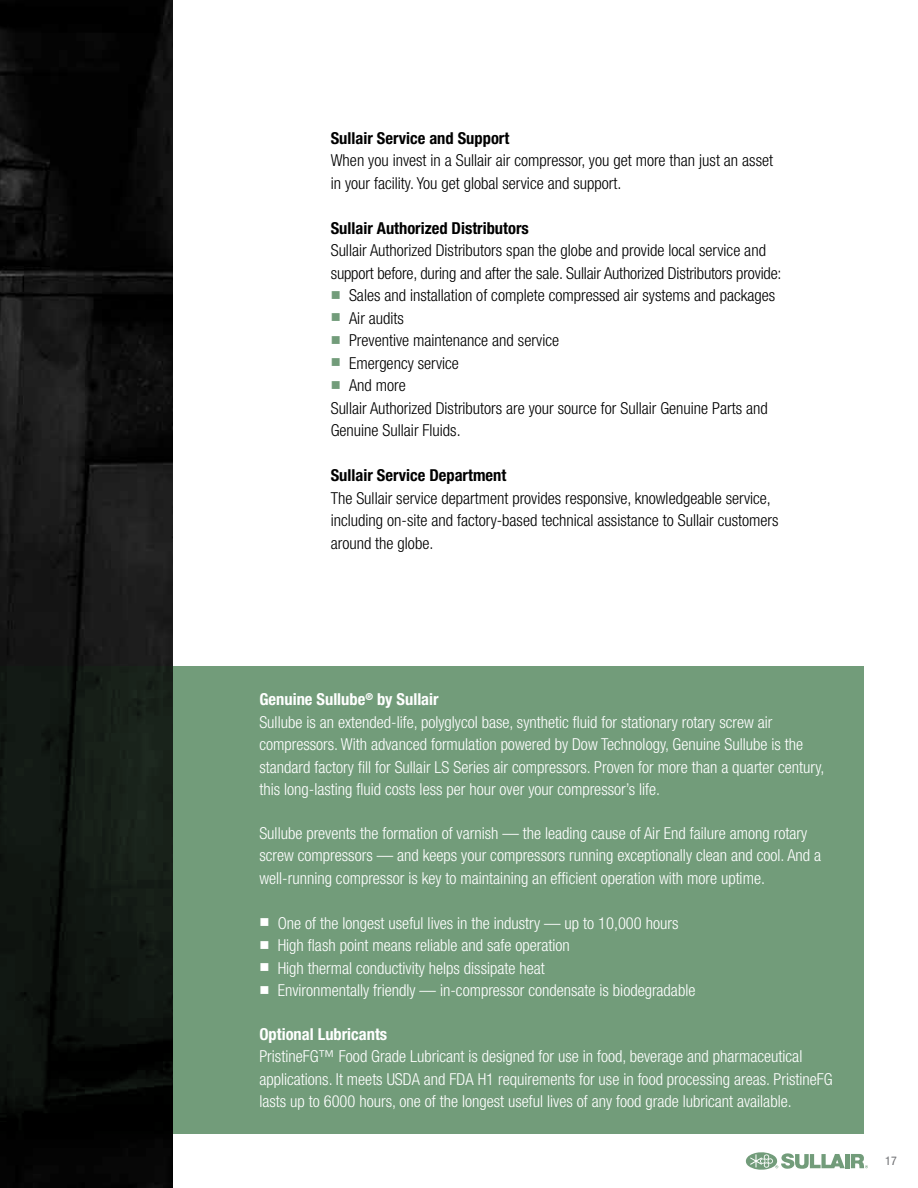
<style>
.page{position:relative;width:918px;height:1188px;background:#fff}
.page>*{position:absolute;margin:0;border:0;box-sizing:border-box;transform-origin:0 0}
.t1{font:300 condensed 16.5px/22.5px "Helvetica Neue LT Std";color:#fff}
.t2{font:300 condensed 16.5px/22.5px "Helvetica Neue LT Std";color:#000}
.t3{font:700 condensed 16.5px "Helvetica Neue LT Std";color:#000}
.t4{font:700 condensed 16.5px "Helvetica Neue LT Std";color:#fff}
.t5{font:condensed 12px "Helvetica Neue LT Std";color:#6d6e71}
.s1{color:#729c7a}
.s2{font-weight:700}
</style>
<div class="page">
<img style="left:0;top:0;width:173px;height:1188px">
<svg style="left:0;top:667px;width:864px;height:467px;background:#5d8064"></svg>
<svg style="left:851px;top:1154px;width:17px;height:14px"></svg>
<svg style="left:746px;top:1152px;width:99px;height:18px"></svg>
<div style="left:845px;top:1154px;width:5px;height:14px;background:#729c7a"></div>
<p class="t3" style="left:331px;top:128px;width:180px">Sullair Service and Support</p>
<p class="t2" style="left:331px;top:149px;width:444px">When you invest in a Sullair air compressor, you get more than just an asset in your facility. You get global service and support.</p>
<p class="t3" style="left:331px;top:218px;width:200px">Sullair Authorized Distributors</p>
<p class="t2" style="left:331px;top:239px;width:452px">Sullair Authorized Distributors span the globe and provide local service and support before, during and after the sale. Sullair Authorized Distributors provide:</p>
<p class="t2" style="left:331px;top:284px;width:446px"><span class="s1">■</span> Sales and installation of complete compressed air systems and packages</p>
<p class="t2" style="left:331px;top:306px;width:75px"><span class="s1">■</span> Air audits</p>
<p class="t2" style="left:331px;top:329px;width:230px"><span class="s1">■</span> Preventive maintenance and service</p>
<p class="t2" style="left:331px;top:351px;width:130px"><span class="s1">■</span> Emergency service</p>
<p class="t2" style="left:331px;top:374px;width:439px"><span class="s1">■</span> And more<br>Sullair Authorized Distributors are your source for Sullair Genuine Parts and<br>Genuine Sullair Fluids.</p>
<p class="t3" style="left:331px;top:465px;width:177px">Sullair Service Department</p>
<p class="t2" style="left:331px;top:486px;width:449px">The Sullair service department provides responsive, knowledgeable service, including on-site and factory-based technical assistance to Sullair customers around the globe.</p>
<p class="t1" style="left:259px;top:688px;width:567px"><span class="s2">Genuine Sullube</span><sup>®</sup> <span class="s2">by Sullair<br></span>Sullube is an extended-life, polyglycol base, synthetic fluid for stationary rotary screw air compressors. With advanced formulation powered by Dow Technology, Genuine Sullube is the standard factory fill for Sullair LS Series air compressors. Proven for more than a quarter century, this long-lasting fluid costs less per hour over your compressor’s life.</p>
<p class="t1" style="left:259px;top:822px;width:563px">Sullube prevents the formation of varnish — the leading cause of Air End failure among rotary screw compressors — and keeps your compressors running exceptionally clean and cool. And a well-running compressor is key to maintaining an efficient operation with more uptime.</p>
<p class="t1" style="left:259px;top:912px;width:421px">■ One of the longest useful lives in the industry — up to 10,000 hours</p>
<p class="t1" style="left:259px;top:934px;width:312px">■ High flash point means reliable and safe operation</p>
<p class="t1" style="left:259px;top:957px;width:287px">■ High thermal conductivity helps dissipate heat</p>
<p class="t1" style="left:259px;top:979px;width:438px">■ Environmentally friendly — in-compressor condensate is biodegradable</p>
<p class="t4" style="left:259px;top:1024px;width:129px">Optional Lubricants</p>
<p class="t1" style="left:259px;top:1045px;width:575px">PristineFG™ Food Grade Lubricant is designed for use in food, beverage and pharmaceutical applications. It meets USDA and FDA H1 requirements for use in food processing areas. PristineFG lasts up to 6000 hours, one of the longest useful lives of any food grade lubricant available.</p>
<p class="t5" style="left:885px;top:1154px;width:13px">17</p>
</div>
